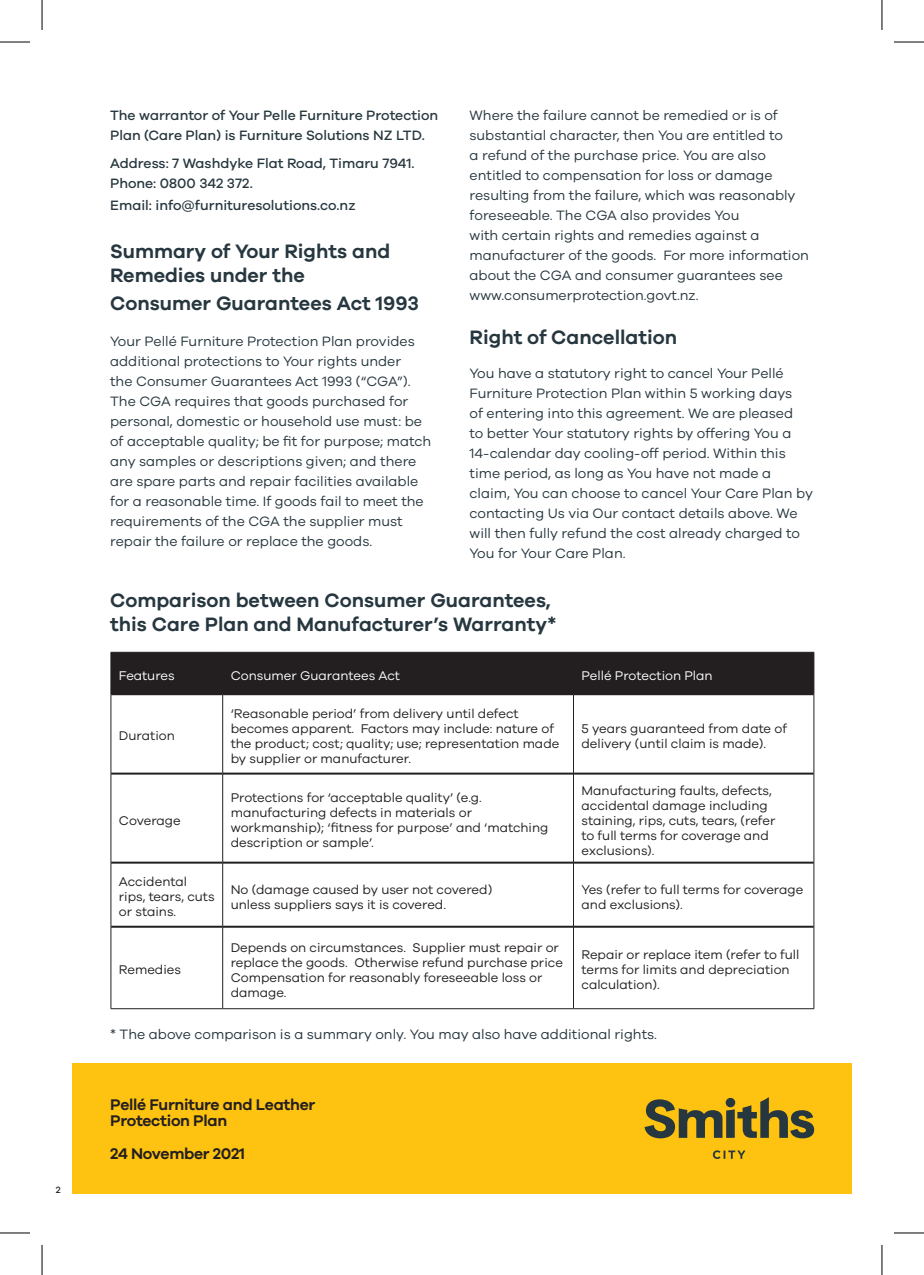
<style>
.page{position:relative;width:924px;height:1275px;background:#fff}
.page>*{position:absolute;margin:0;border:0;box-sizing:border-box;transform-origin:0 0}
.Body{font:600 20px/24px "Galano Grotesque";color:#27373f}
.t1{font:600 16px/16.6px "Galano Grotesque";letter-spacing:-.02em;color:#231f20}
.Body-2{font:14px/20px "Galano Grotesque";color:#27373f}
.Body-3{font:500 14px/20px "Galano Grotesque";color:#27373f}
.t2{font:13px/15px "Galano Grotesque";color:#231f20}
.t3{font:13px "Galano Grotesque";color:#fff}
.t4{font:500 9.4px "Galano Grotesque";color:#231f20}
</style>
<div class="page">
<div style="left:73px;top:1062px;width:778px;height:131px;background:#fec210"></div>
<svg style="left:644px;top:1097px;width:169px;height:41px"></svg>
<svg style="left:712px;top:1150px;width:33px;height:9px"></svg>
<div style="left:111px;top:653px;width:702px;height:40px;background:#231f20"></div>
<hr style="left:111px;top:772px;width:111px;height:2px;background:#231f20">
<hr style="left:223px;top:772px;width:350px;height:2px;background:#231f20">
<hr style="left:573px;top:772px;width:240px;height:2px;background:#231f20">
<hr style="left:111px;top:861px;width:111px;height:2px;background:#231f20">
<hr style="left:223px;top:861px;width:350px;height:2px;background:#231f20">
<hr style="left:573px;top:861px;width:240px;height:2px;background:#231f20">
<hr style="left:111px;top:925px;width:111px;height:2px;background:#231f20">
<hr style="left:223px;top:925px;width:350px;height:2px;background:#231f20">
<hr style="left:573px;top:925px;width:240px;height:2px;background:#231f20">
<hr style="left:111px;top:693px;width:111px;height:2px;background:#231f20">
<hr style="left:223px;top:693px;width:350px;height:2px;background:#231f20">
<hr style="left:573px;top:693px;width:240px;height:2px;background:#231f20">
<hr style="left:111px;top:652px;width:111px;height:1px;background:#231f20">
<hr style="left:110px;top:652px;width:1px;height:42px;background:#231f20">
<hr style="left:222px;top:652px;width:351px;height:1px;background:#231f20">
<hr style="left:222px;top:652px;width:1px;height:42px;background:#231f20">
<hr style="left:573px;top:652px;width:240px;height:1px;background:#231f20">
<hr style="left:573px;top:652px;width:1px;height:42px;background:#231f20">
<hr style="left:813px;top:652px;width:1px;height:42px;background:#231f20">
<hr style="left:110px;top:694px;width:1px;height:79px;background:#231f20">
<hr style="left:222px;top:694px;width:1px;height:79px;background:#231f20">
<hr style="left:573px;top:694px;width:1px;height:79px;background:#231f20">
<hr style="left:813px;top:694px;width:1px;height:79px;background:#231f20">
<hr style="left:110px;top:773px;width:1px;height:89px;background:#231f20">
<hr style="left:222px;top:773px;width:1px;height:89px;background:#231f20">
<hr style="left:573px;top:773px;width:1px;height:89px;background:#231f20">
<hr style="left:813px;top:773px;width:1px;height:89px;background:#231f20">
<hr style="left:110px;top:862px;width:1px;height:64px;background:#231f20">
<hr style="left:222px;top:862px;width:1px;height:64px;background:#231f20">
<hr style="left:573px;top:862px;width:1px;height:64px;background:#231f20">
<hr style="left:813px;top:862px;width:1px;height:64px;background:#231f20">
<hr style="left:110px;top:926px;width:1px;height:82px;background:#231f20">
<hr style="left:222px;top:926px;width:1px;height:82px;background:#231f20">
<hr style="left:573px;top:926px;width:1px;height:82px;background:#231f20">
<hr style="left:813px;top:926px;width:1px;height:82px;background:#231f20">
<hr style="left:111px;top:1008px;width:111px;height:1px;background:#231f20">
<hr style="left:222px;top:1008px;width:351px;height:1px;background:#231f20">
<hr style="left:573px;top:1008px;width:240px;height:1px;background:#231f20">
<hr style="left:0;top:42px;width:30px;height:1px;background:#000">
<hr style="left:893px;top:42px;width:30px;height:1px;background:#000">
<hr style="left:0;top:1232px;width:30px;height:1px;background:#000">
<hr style="left:893px;top:1232px;width:30px;height:1px;background:#000">
<hr style="left:42px;top:0;width:1px;height:30px;background:#000">
<hr style="left:42px;top:1245px;width:1px;height:30px;background:#000">
<hr style="left:881px;top:0;width:1px;height:30px;background:#000">
<hr style="left:881px;top:1245px;width:1px;height:30px;background:#000">
<p class="t4" style="left:56px;top:1184px;width:6px">2</p>
<p class="Body-3" style="left:110px;top:105px;width:329px">The warrantor of Your Pelle Furniture Protection<br>Plan (Care Plan) is Furniture Solutions NZ LTD.</p>
<p class="Body-3" style="left:110px;top:153px;width:306px">Address: 7 Washdyke Flat Road, Timaru 7941.</p>
<p class="Body-3" style="left:110px;top:173px;width:144px">Phone: 0800 342 372.</p>
<p class="Body-3" style="left:110px;top:195px;width:247px">Email: info@furnituresolutions.co.nz</p>
<p class="Body" style="left:110px;top:239px;width:281px">Summary of Your Rights and<br>Remedies under the</p>
<p class="Body" style="left:110px;top:291px;width:310px">Consumer Guarantees Act 1993</p>
<p class="Body-2" style="left:110px;top:331px;width:322px">Your Pellé Furniture Protection Plan provides additional protections to Your rights under<br>the Consumer Guarantees Act 1993 (“CGA”).<br>The CGA requires that goods purchased for personal, domestic or household use must: be of acceptable quality; be fit for purpose; match any samples or descriptions given; and there are spare parts and repair facilities available for a reasonable time. If goods fail to meet the requirements of the CGA the supplier must repair the failure or replace the goods.</p>
<p class="Body-2" style="left:469px;top:105px;width:341px">Where the failure cannot be remedied or is of substantial character, then You are entitled to<br>a refund of the purchase price. You are also entitled to compensation for loss or damage resulting from the failure, which was reasonably foreseeable. The CGA also provides You<br>with certain rights and remedies against a manufacturer of the goods. For more information about the CGA and consumer guarantees see www.consumerprotection.govt.nz.</p>
<p class="Body" style="left:469px;top:325px;width:209px">Right of Cancellation</p>
<p class="Body-2" style="left:469px;top:363px;width:345px">You have a statutory right to cancel Your Pellé Furniture Protection Plan within 5 working days<br>of entering into this agreement. We are pleased<br>to better Your statutory rights by offering You a 14-calendar day cooling-off period. Within this time period, as long as You have not made a claim, You can choose to cancel Your Care Plan by contacting Us via Our contact details above. We will then fully refund the cost already charged to You for Your Care Plan.</p>
<p class="Body" style="left:110px;top:588px;width:442px">Comparison between Consumer Guarantees,</p>
<p class="Body" style="left:110px;top:612px;width:447px">this Care Plan and Manufacturer’s Warranty*</p>
<p class="t3" style="left:119px;top:667px;width:57px">Features</p>
<p class="t3" style="left:230px;top:667px;width:171px">Consumer Guarantees Act</p>
<p class="t3" style="left:581px;top:667px;width:133px">Pellé Protection Plan</p>
<p class="t2" style="left:119px;top:728px;width:57px">Duration</p>
<p class="t2" style="left:119px;top:812px;width:63px">Coverage</p>
<p class="t2" style="left:230px;top:705px;width:330px">‘Reasonable period’ from delivery until defect becomes apparent. Factors may include: nature of the product; cost; quality; use; representation made by supplier or manufacturer.</p>
<p class="t2" style="left:581px;top:720px;width:207px">5 years guaranteed from date of delivery (until claim is made).</p>
<p class="t2" style="left:230px;top:790px;width:319px">Protections for ‘acceptable quality’ (e.g. manufacturing defects in materials or workmanship); ‘fitness for purpose’ and ‘matching description or sample’.</p>
<p class="t2" style="left:581px;top:782px;width:195px">Manufacturing faults, defects, accidental damage including staining, rips, cuts, tears, (refer to full terms for coverage and exclusions).</p>
<p class="t2" style="left:119px;top:874px;width:97px">Accidental rips, tears, cuts or stains.</p>
<p class="t2" style="left:230px;top:881px;width:263px">No (damage caused by user not covered)</p>
<p class="t2" style="left:230px;top:896px;width:217px">unless suppliers says it is covered.</p>
<p class="t2" style="left:581px;top:881px;width:223px">Yes (refer to full terms for coverage and exclusions).</p>
<p class="t2" style="left:119px;top:962px;width:64px">Remedies</p>
<p class="t2" style="left:230px;top:939px;width:333px">Depends on circumstances. Supplier must repair or replace the goods. Otherwise refund purchase price Compensation for reasonably foreseeable loss or damage.</p>
<p class="t2" style="left:581px;top:947px;width:219px">Repair or replace item (refer to full terms for limits and depreciation calculation).</p>
<p class="Body-2" style="left:110px;top:1023px;width:548px">* The above comparison is a summary only. You may also have additional rights.</p>
<p class="t1" style="left:110px;top:1095px;width:207px">Pellé Furniture and Leather<br>Protection Plan</p>
<p class="t1" style="left:110px;top:1145px;width:136px">24 November 2021</p>
</div>
